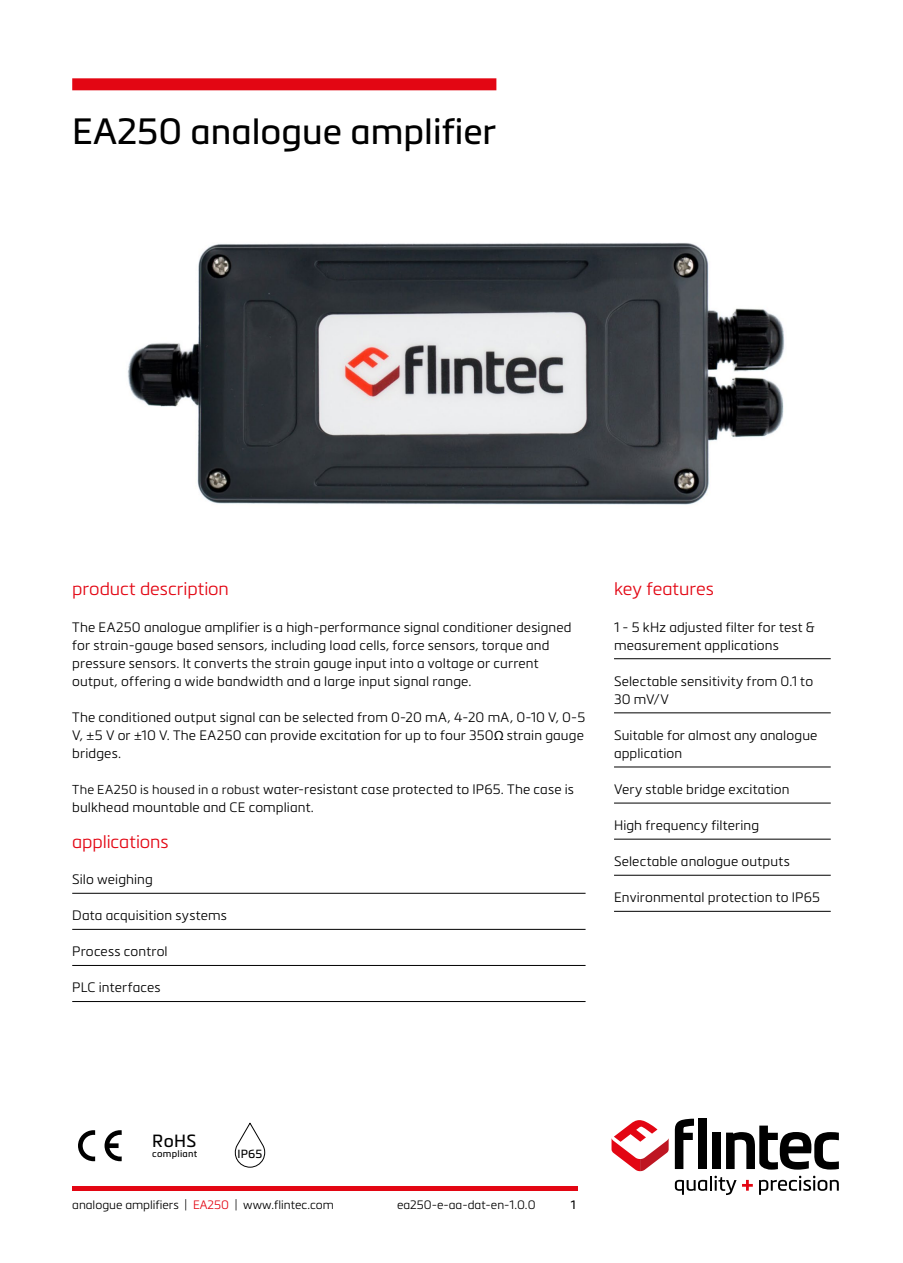
<style>
.page{position:relative;width:903px;height:1263px;background:#fff}
.page>*{position:absolute;margin:0;border:0;box-sizing:border-box;transform-origin:0 0}
.Heading{font:36px "Metronic Pro";color:#000}
.Subheading{font:300 18px "Metronic Pro";letter-spacing:-.005em;color:#e30613}
.t1{font:17.4px "Metronic Pro";color:#000}
.Paragraph{font:300 13.5px/18px "Metronic Pro";letter-spacing:.01em;color:#000}
.List{font:300 13.5px/18px "Metronic Pro";letter-spacing:.01em;color:#000}
.t2{font:300 12px "Metronic Pro";color:#000}
.t3{font:12px "Metronic Pro";color:#000}
.t4{font:11.7px "Metronic Pro";color:#000}
.t5{font:9.45px "Metronic Pro";letter-spacing:.025em;color:#000}
.s1{font-family:"Myriad Pro";font-weight:400}
.s2{font-size:12.75px}
.s3{color:#e30613}
</style>
<div class="page">
<svg style="left:674px;top:1176px;width:78px;height:19px"></svg>
<svg style="left:759px;top:1176px;width:79px;height:19px"></svg>
<svg style="left:674px;top:1119px;width:19px;height:50px"></svg>
<div style="left:698px;top:1119px;width:8px;height:50px;background:#000"></div>
<div style="left:712px;top:1133px;width:8px;height:36px;background:#000"></div>
<svg style="left:726px;top:1125px;width:112px;height:44px"></svg>
<svg style="left:611px;top:1120px;width:57px;height:51px"></svg>
<div style="left:72px;top:1186px;width:505px;height:5px;background:#e30613"></div>
<svg style="left:104px;top:1130px;width:18px;height:31px"></svg>
<svg style="left:78px;top:1130px;width:17px;height:31px"></svg>
<svg style="left:234px;top:1122px;width:31px;height:46px"></svg>
<img style="left:127px;top:243px;width:658px;height:262px">
<div style="left:72px;top:78px;width:424px;height:12px;background:#e30613"></div>
<hr style="left:72px;top:893px;width:513px;height:1px;background:#000">
<hr style="left:72px;top:929px;width:513px;height:1px;background:#000">
<hr style="left:72px;top:965px;width:513px;height:1px;background:#000">
<hr style="left:72px;top:1001px;width:513px;height:1px;background:#000">
<hr style="left:613px;top:658px;width:217px;height:1px;background:#000">
<hr style="left:613px;top:713px;width:217px;height:1px;background:#000">
<hr style="left:613px;top:767px;width:217px;height:1px;background:#000">
<hr style="left:613px;top:803px;width:217px;height:1px;background:#000">
<hr style="left:613px;top:839px;width:217px;height:1px;background:#000">
<hr style="left:613px;top:875px;width:217px;height:1px;background:#000">
<hr style="left:613px;top:911px;width:217px;height:1px;background:#000">
<p class="Heading" style="left:72px;top:106px;width:425px">EA250 analogue amplifier</p>
<p class="Subheading" style="left:72px;top:577px;width:158px">product description</p>
<p class="Paragraph" style="left:72px;top:617px;width:500px">The EA250 analogue amplifier is a high-performance signal conditioner designed for strain-gauge based sensors, including load cells, force sensors, torque and pressure sensors. It converts the strain gauge input into a voltage or current output, offering a wide bandwidth and a large input signal range.</p>
<p class="Paragraph" style="left:72px;top:707px;width:514px;text-align:justify">The conditioned output signal can be selected from 0-20 mA, 4-20 mA, 0-10 V, 0-5<br>V, ±5 V or ±10 V. The EA250 can provide excitation for up to four 350<span class="s1">Ω</span> strain gauge bridges.</p>
<p class="Paragraph" style="left:72px;top:779px;width:503px"><span class="s2">The EA250 is housed in a robust</span> water-resistant case protected to IP65. The case is bulkhead mountable and CE compliant.</p>
<p class="Subheading" style="left:72px;top:829px;width:98px">applications</p>
<p class="List" style="left:72px;top:870px;width:82px">Silo weighing</p>
<p class="List" style="left:72px;top:906px;width:156px">Data acquisition systems</p>
<p class="List" style="left:72px;top:942px;width:97px">Process control</p>
<p class="List" style="left:72px;top:978px;width:90px">PLC interfaces</p>
<p class="Subheading" style="left:613px;top:577px;width:101px">key features</p>
<p class="List" style="left:613px;top:617px;width:202px">1 - 5 kHz adjusted filter for test &amp; measurement applications</p>
<p class="List" style="left:613px;top:671px;width:200px">Selectable sensitivity from 0.1 to<br>30 mV/V</p>
<p class="List" style="left:613px;top:725px;width:205px">Suitable for almost any analogue application</p>
<p class="List" style="left:613px;top:779px;width:177px">Very stable bridge excitation</p>
<p class="List" style="left:613px;top:816px;width:147px">High frequency filtering</p>
<p class="List" style="left:613px;top:852px;width:177px">Selectable analogue outputs</p>
<p class="List" style="left:613px;top:888px;width:207px">Environmental protection to IP65</p>
<p class="t1" style="left:152px;top:1128px;width:46px">RoHS</p>
<p class="t5" style="left:152px;top:1147px;width:46px">compliant</p>
<p class="t4" style="left:237px;top:1145px;width:27px">IP65</p>
<p class="t2" style="left:72px;top:1196px;width:263px">analogue amplifiers | <span class="s3">EA250</span> | www.flintec.com</p>
<p class="t2" style="left:397px;top:1196px;width:140px">ea250-e-aa-dat-en-1.0.0</p>
<p class="t3" style="left:570px;top:1196px;width:6px">1</p>
</div>
